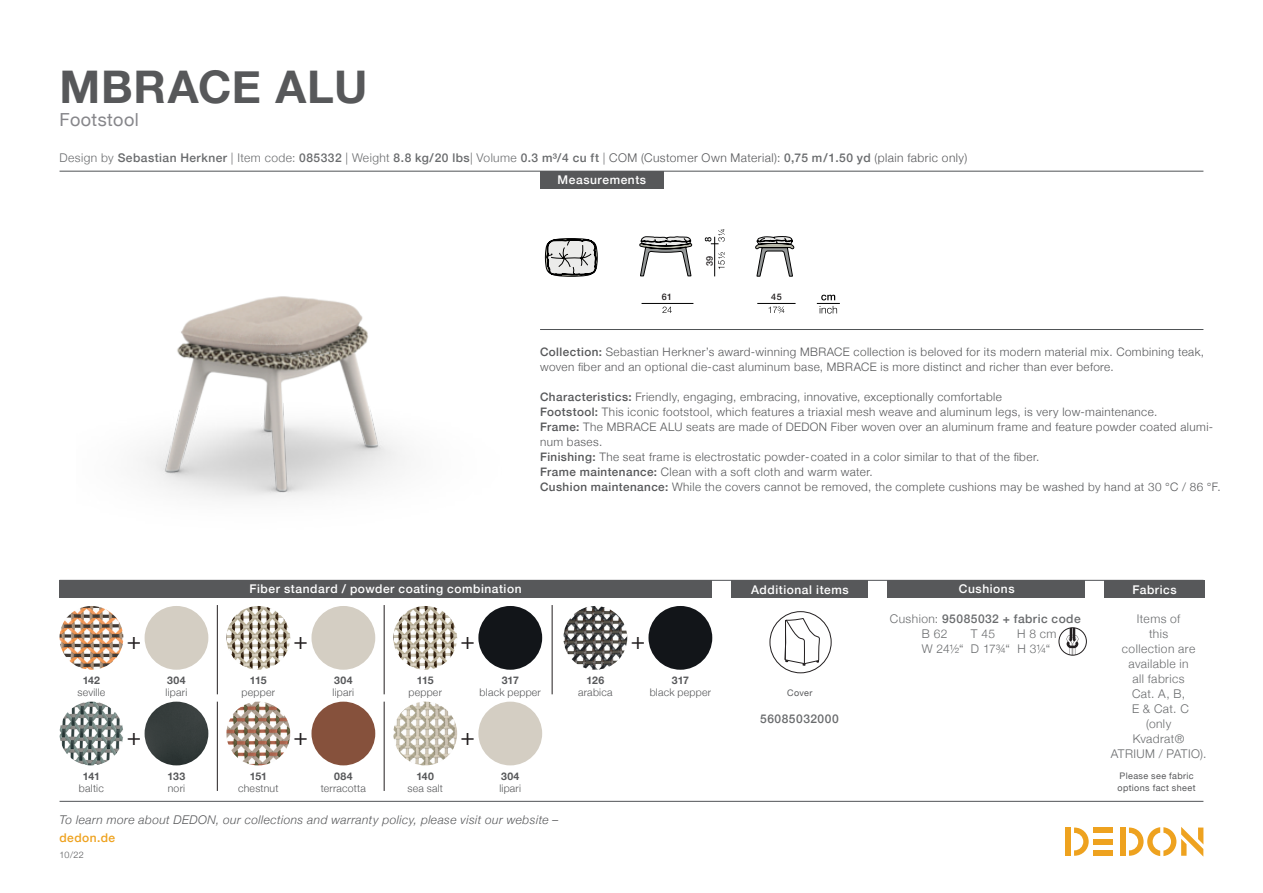
<style>
.page{position:relative;width:1263px;height:893px;background:#fff}
.page>*{position:absolute;margin:0;border:0;box-sizing:border-box;transform-origin:0 0}
.t1{font:700 45px "Helvetica Neue";letter-spacing:.015em;color:#57585a}
.t2{font:24px "Helvetica Neue";color:#231f20}
.t3{font:18px "Helvetica Neue";letter-spacing:.025em;color:#86868a}
.t4{font:500 12px/15px "Helvetica Neue";letter-spacing:.04em;color:#696b6d}
.t5{font:300 12px/15px "Helvetica Neue";letter-spacing:.035em;color:#696b6d;text-align:center}
.t6{font:500 12px "Helvetica Neue";letter-spacing:.045em;color:#fff}
.t7{font:italic 300 12px "Helvetica Neue";letter-spacing:.035em;color:#57585a}
.t8{font:300 12px/15px "Helvetica Neue";letter-spacing:-.005em;color:#696b6d}
.t9{font:500 12px "Helvetica Neue";letter-spacing:.035em;color:#eea21f}
.t10{font:300 11.7px/15px "Helvetica Neue";letter-spacing:.035em;color:#57585a}
.t11{font:300 10.5px "Helvetica Neue";letter-spacing:.02em;color:#57585a}
.t12{font:700 10.5px "Helvetica Neue";letter-spacing:-.005em;color:#57585a}
.t13{font:9px/12px "Helvetica Neue";letter-spacing:.045em;color:#57585a}
.t14{font:500 9px "Helvetica Neue";color:#231f20}
.t15{font:300 9px "Helvetica Neue";color:#57585a}
.s1{font-weight:300}
.s2{font-weight:300;color:#57585a}
.s3{font-weight:500}
</style>
<div class="page">
<div style="left:1120px;top:827px;width:5px;height:29px;background:#eea21f"></div>
<div style="left:1094px;top:827px;width:19px;height:6px;background:#eea21f"></div>
<div style="left:1094px;top:850px;width:19px;height:6px;background:#eea21f"></div>
<div style="left:1094px;top:839px;width:19px;height:5px;background:#eea21f"></div>
<svg style="left:1074px;top:827px;width:15px;height:29px"></svg>
<div style="left:1065px;top:827px;width:6px;height:29px;background:#eea21f"></div>
<svg style="left:1129px;top:827px;width:74px;height:29px"></svg>
<hr style="left:60px;top:801px;width:1143px;height:1px;background:#505356">
<img style="left:76px;top:170px;width:439px;height:329px">
<hr style="left:60px;top:580px;width:1143px;height:1px;background:#505356">
<hr style="left:60px;top:171px;width:1143px;height:1px;background:#505356">
<hr style="left:540px;top:329px;width:663px;height:1px;background:#505356">
<div style="left:540px;top:171px;width:124px;height:17px;background:#57585a"></div>
<svg style="left:817px;top:295px;width:23px;height:19px"></svg>
<hr style="left:757px;top:303px;width:38px;height:1px;background:#000">
<svg style="left:768px;top:306px;width:16px;height:7px"></svg>
<hr style="left:714px;top:237px;width:1px;height:39px;background:#000">
<svg style="left:705px;top:229px;width:20px;height:15px"></svg>
<svg style="left:718px;top:252px;width:7px;height:17px"></svg>
<hr style="left:641px;top:303px;width:52px;height:1px;background:#000">
<svg style="left:662px;top:307px;width:10px;height:6px"></svg>
<svg style="left:755px;top:236px;width:39px;height:41px"></svg>
<svg style="left:639px;top:236px;width:53px;height:41px"></svg>
<svg style="left:545px;top:238px;width:52px;height:39px;background:#aeaead"></svg>
<div style="left:60px;top:580px;width:652px;height:18px;background:#57585a"></div>
<div style="left:145px;top:606px;width:63px;height:64px;background:#d4cec3;border-radius:32px"></div>
<img style="left:563px;top:606px;width:64px;height:64px;border-radius:32px">
<div style="left:648px;top:606px;width:64px;height:64px;background:#121519;border-radius:32px"></div>
<img style="left:393px;top:702px;width:64px;height:63px;border-radius:32px">
<div style="left:478px;top:702px;width:64px;height:63px;background:#d4cec3;border-radius:32px"></div>
<img style="left:226px;top:606px;width:64px;height:64px;border-radius:32px">
<hr style="left:384px;top:605px;width:1px;height:89px;background:#231f20">
<hr style="left:217px;top:605px;width:1px;height:89px;background:#231f20">
<hr style="left:552px;top:605px;width:1px;height:89px;background:#231f20">
<div style="left:311px;top:606px;width:64px;height:64px;background:#d4cec3;border-radius:32px"></div>
<img style="left:393px;top:606px;width:64px;height:64px;border-radius:32px">
<div style="left:478px;top:606px;width:64px;height:64px;background:#121519;border-radius:32px"></div>
<img style="left:60px;top:702px;width:63px;height:63px;border-radius:32px">
<img style="left:145px;top:702px;width:63px;height:63px;border-radius:32px">
<hr style="left:217px;top:702px;width:1px;height:89px;background:#231f20">
<hr style="left:384px;top:702px;width:1px;height:89px;background:#231f20">
<div style="left:311px;top:702px;width:64px;height:63px;background:#86513c;border-radius:50%"></div>
<img style="left:226px;top:702px;width:64px;height:63px;border-radius:32px">
<div style="left:732px;top:580px;width:136px;height:18px;background:#57585a"></div>
<div style="left:770px;top:611px;width:61px;height:62px;border:1px solid #231f20;border-radius:50%"></div>
<svg style="left:785px;top:618px;width:35px;height:47px"></svg>
<img style="left:60px;top:606px;width:63px;height:64px;border-radius:32px">
<div style="left:1104px;top:580px;width:100px;height:17px;background:#57585a"></div>
<div style="left:887px;top:580px;width:197px;height:17px;background:#57585a"></div>
<div style="left:1059px;top:628px;width:27px;height:27px;border:1px solid #231f20;border-radius:50%"></div>
<svg style="left:1066px;top:628px;width:12px;height:27px"></svg>
<h1 class="t1" style="left:60px;top:52px;width:309px">MBRACE ALU</h1>
<h3 class="t3" style="left:60px;top:107px;width:81px">Footstool</h3>
<p class="t4" style="left:60px;top:149px;width:909px"><span class="s1">Design by</span> Sebastian Herkner <span class="s1">| Item code:</span> 085332 <span class="s1">| Weight</span> 8.8 kg/20 lbs<span class="s1">| Volume</span> 0.3 m³/4 cu ft <span class="s1">|</span> <span class="s2">COM (Customer Own Material):</span> 0,75 m/1.50 yd <span class="s2">(plain fabric only)</span></p>
<p class="t6" style="left:558px;top:170px;width:90px">Measurements</p>
<p class="t14" style="left:702px;top:266px;width:11px;rotate:-90deg">39</p>
<p class="t14" style="left:662px;top:289px;width:12px">61</p>
<p class="t14" style="left:771px;top:289px;width:12px">45</p>
<p class="t12" style="left:83px;top:672px;width:19px">142</p>
<p class="t11" style="left:78px;top:684px;width:29px">seville</p>
<p class="t12" style="left:83px;top:768px;width:18px">141</p>
<p class="t11" style="left:79px;top:780px;width:26px">baltic</p>
<h2 class="t2" style="left:127px;top:623px;width:16px">+</h2>
<h2 class="t2" style="left:127px;top:719px;width:16px">+</h2>
<p class="t12" style="left:167px;top:672px;width:20px">304</p>
<p class="t11" style="left:166px;top:684px;width:23px">lipari</p>
<p class="t12" style="left:168px;top:768px;width:19px">133</p>
<p class="t11" style="left:168px;top:780px;width:19px">nori</p>
<p class="t10" style="left:540px;top:343px;width:666px"><span class="s3">Collection:</span> Sebastian Herkner’s award-winning MBRACE collection is beloved for its modern material mix. Combining teak, woven fiber and an optional die-cast aluminum base, MBRACE is more distinct and richer than ever before.</p>
<p class="t10" style="left:540px;top:388px;width:682px"><span class="s3">Characteristics:</span> Friendly, engaging, embracing, innovative, exceptionally comfortable<br><span class="s3">Footstool:</span> This iconic footstool, which features a triaxial mesh weave and aluminum legs, is very low-maintenance.<br><span class="s3">Frame:</span> The MBRACE ALU seats are made of DEDON Fiber woven over an aluminum frame and feature powder coated alumi&shy;num bases.<br><span class="s3">Finishing:</span> The seat frame is electrostatic powder-coated in a color similar to that of the fiber.<br><span class="s3">Frame maintenance:</span> Clean with a soft cloth and warm water.<br><span class="s3">Cushion maintenance:</span> While the covers cannot be removed, the complete cushions may be washed by hand at 30 °C / 86 °F.</p>
<p class="t6" style="left:250px;top:579px;width:274px">Fiber standard / powder coating combination</p>
<p class="t6" style="left:751px;top:580px;width:99px">Additional items</p>
<h2 class="t2" style="left:294px;top:623px;width:16px">+</h2>
<h2 class="t2" style="left:461px;top:623px;width:16px">+</h2>
<h2 class="t2" style="left:631px;top:623px;width:16px">+</h2>
<p class="t12" style="left:250px;top:672px;width:18px">115</p>
<p class="t11" style="left:242px;top:684px;width:35px">pepper</p>
<p class="t12" style="left:334px;top:672px;width:20px">304</p>
<p class="t11" style="left:333px;top:684px;width:23px">lipari</p>
<p class="t12" style="left:417px;top:672px;width:18px">115</p>
<p class="t11" style="left:408px;top:684px;width:35px">pepper</p>
<p class="t12" style="left:502px;top:672px;width:19px">317</p>
<p class="t11" style="left:480px;top:684px;width:63px">black pepper</p>
<p class="t12" style="left:586px;top:672px;width:19px">126</p>
<p class="t11" style="left:578px;top:684px;width:36px">arabica</p>
<p class="t12" style="left:672px;top:672px;width:19px">317</p>
<p class="t11" style="left:650px;top:684px;width:63px">black pepper</p>
<p class="t13" style="left:787px;top:687px;width:27px">Cover</p>
<p class="t4" style="left:760px;top:710px;width:80px">56085032000</p>
<h2 class="t2" style="left:294px;top:719px;width:16px">+</h2>
<h2 class="t2" style="left:461px;top:719px;width:16px">+</h2>
<p class="t6" style="left:959px;top:579px;width:57px">Cushions</p>
<p class="t4" style="left:922px;top:610px;width:160px;text-indent:-32px"><span class="s1">Cushion:</span> 95085032 + fabric code<br><span class="s1">B 62</span></p>
<p class="t8" style="left:922px;top:625px;width:136px;text-indent:95px">H 8 cm<br>W 24½“ D 17¾“ H 3¼“</p>
<p class="t5" style="left:971px;top:625px;width:26px">T 45</p>
<p class="t6" style="left:1132px;top:580px;width:46px">Fabrics</p>
<p class="t5" style="left:1111px;top:610px;width:97px">Items of<br>this<br>collection are available in<br>all fabrics<br>Cat. A, B,<br>E &amp; Cat. C<br>(only<br>Kvadrat®<br>ATRIUM / PATIO).</p>
<p class="t12" style="left:250px;top:768px;width:19px">151</p>
<p class="t11" style="left:238px;top:780px;width:42px">chestnut</p>
<p class="t12" style="left:334px;top:768px;width:20px">084</p>
<p class="t11" style="left:321px;top:780px;width:47px">terracotta</p>
<p class="t12" style="left:416px;top:768px;width:19px">140</p>
<p class="t11" style="left:407px;top:780px;width:37px">sea salt</p>
<p class="t12" style="left:501px;top:768px;width:20px">304</p>
<p class="t11" style="left:499px;top:780px;width:23px">lipari</p>
<p class="t13" style="left:1117px;top:770px;width:80px">Please see fabric options fact sheet</p>
<p class="t7" style="left:60px;top:810px;width:500px">To learn more about DEDON, our collections and warranty policy, please visit our website –</p>
<p class="t9" style="left:60px;top:828px;width:57px">dedon.de</p>
<p class="t15" style="left:60px;top:848px;width:26px">10/22</p>
</div>
